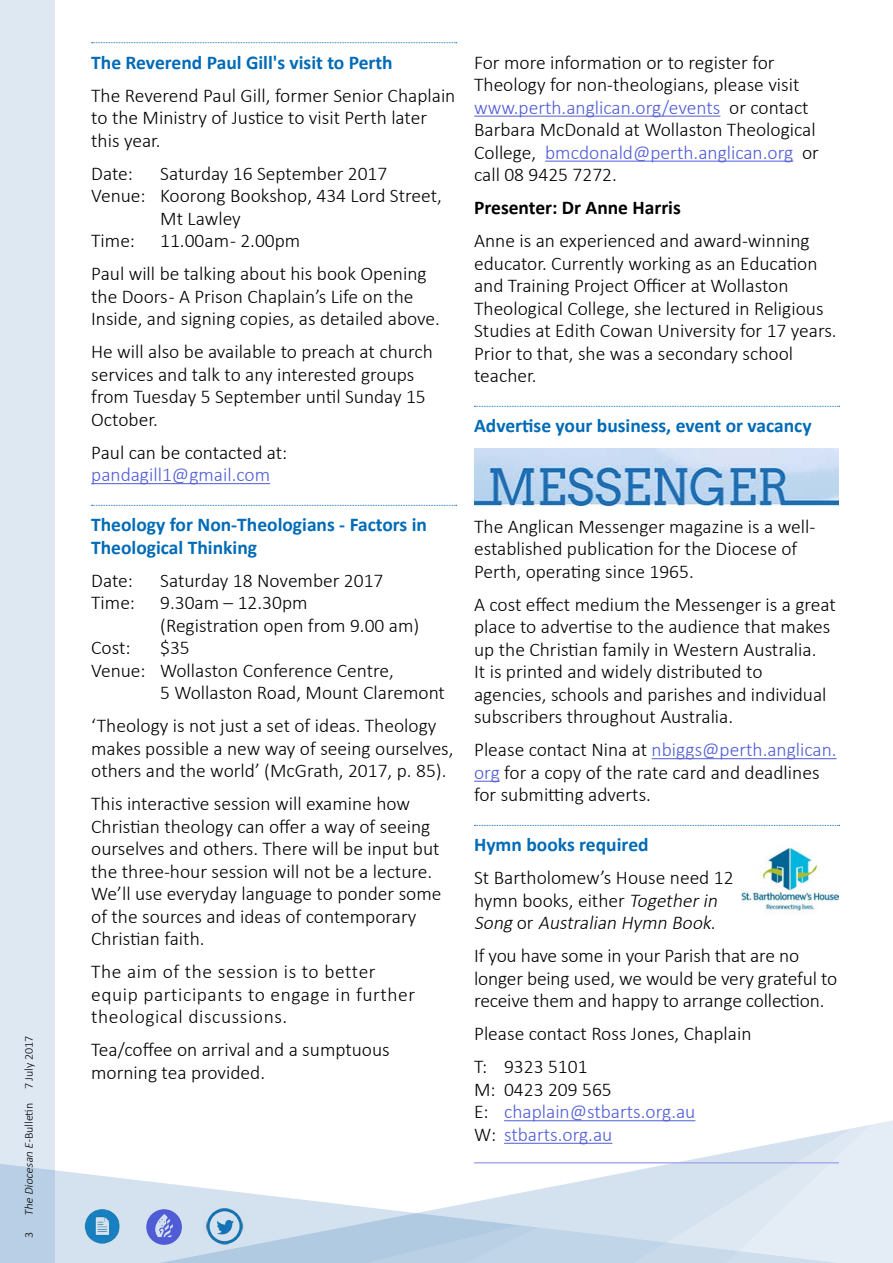
<style>
.page{position:relative;width:893px;height:1263px;background:#fff}
.page>*{position:absolute;margin:0;border:0;box-sizing:border-box;transform-origin:0 0}
.t1{font:300 19.5px/22.5px "Calibri";color:#000}
.t2{font:700 19.5px/22.5px "Calibri";color:#006bb6}
.t3{font:300 19.5px/22.5px "Calibri";letter-spacing:.03em;color:#000}
.t4{font:300 19.5px/22.5px "Calibri";color:#4f5cd6}
.t5{font:700 19.5px "Calibri";color:#000}
.t6{font:300 12px "Calibri";color:#000}
.s1{font-style:italic}
.s2{color:#4f5cd6}
.s3{color:#000}
</style>
<div class="page">
<div style="left:0;top:0;width:54px;height:1263px;background:#dee8f3"></div>
<svg style="left:474px;top:1120px;width:419px;height:143px"></svg>
<svg style="left:0;top:1164px;width:838px;height:99px"></svg>
<svg style="left:92px;top:42px;width:365px;height:1px"></svg>
<hr style="left:91px;top:483px;width:179px;height:1px;background:#4f5cd6">
<svg style="left:92px;top:505px;width:365px;height:1px"></svg>
<hr style="left:474px;top:116px;width:246px;height:1px;background:#4f5cd6">
<hr style="left:545px;top:161px;width:248px;height:1px;background:#4f5cd6">
<svg style="left:474px;top:406px;width:366px;height:1px"></svg>
<hr style="left:652px;top:758px;width:185px;height:1px;background:#4f5cd6">
<svg style="left:474px;top:781px;width:26px;height:1px"></svg>
<svg style="left:474px;top:825px;width:366px;height:1px"></svg>
<hr style="left:504px;top:1120px;width:191px;height:1px;background:#4f5cd6">
<hr style="left:474px;top:1162px;width:365px;height:1px;background:#a7adea">
<hr style="left:504px;top:1143px;width:108px;height:1px;background:#4f5cd6">
<img style="left:474px;top:448px;width:365px;height:58px">
<img style="left:741px;top:847px;width:98px;height:67px">
<img style="left:84px;top:1208px;width:36px;height:36px">
<img style="left:203px;top:1208px;width:43px;height:37px">
<svg style="left:146px;top:1209px;width:36px;height:36px"></svg>
<p class="t6" style="left:21px;top:1216px;width:182px;rotate:-90deg"><span class="s1">The Diocesan E-</span>Bulletin 7 July 2017</p>
<p class="t6" style="left:21px;top:1238px;width:8px;rotate:-90deg">3</p>
<p class="t2" style="left:91px;top:51px;width:303px">The Reverend Paul Gill's visit to Perth</p>
<p class="t1" style="left:91px;top:84px;width:366px">The Reverend Paul Gill, former Senior Chaplain to the Ministry of Justice to visit Perth later this year.</p>
<p class="t1" style="left:91px;top:162px;width:43px">Date:</p>
<p class="t1" style="left:160px;top:162px;width:229px">Saturday 16 September 2017</p>
<p class="t1" style="left:91px;top:184px;width:352px">Venue: Koorong Bookshop, 434 Lord Street,</p>
<p class="t1" style="left:160px;top:207px;width:82px">Mt Lawley</p>
<p class="t1" style="left:91px;top:229px;width:45px">Time:</p>
<p class="t1" style="left:91px;top:224px;width:337px;line-height:33px;text-indent:69px">11.00am - 2.00pm<br>Paul will be talking about his book Opening</p>
<p class="t1" style="left:91px;top:285px;width:350px">the Doors - A Prison Chaplain’s Life on the<br>Inside, and signing copies, as detailed above.</p>
<p class="t1" style="left:91px;top:340px;width:343px">He will also be available to preach at church services and talk to any interested groups from Tuesday 5 September until Sunday 15<br>October.</p>
<p class="t1" style="left:91px;top:441px;width:198px">Paul can be contacted at:</p>
<p class="t4" style="left:91px;top:463px;width:180px">pandagill1@gmail.com</p>
<p class="t2" style="left:91px;top:513px;width:337px">Theology for Non-Theologians - Factors in<br>Theological Thinking</p>
<p class="t1" style="left:91px;top:569px;width:43px">Date:</p>
<p class="t1" style="left:160px;top:569px;width:225px">Saturday 18 November 2017</p>
<p class="t1" style="left:91px;top:591px;width:45px">Time:</p>
<p class="t1" style="left:160px;top:591px;width:261px">9.30am – 12.30pm<br>(Registration open from 9.00 am)</p>
<p class="t1" style="left:91px;top:636px;width:41px">Cost:</p>
<p class="t1" style="left:160px;top:636px;width:31px">$35</p>
<p class="t1" style="left:91px;top:659px;width:304px">Venue: Wollaston Conference Centre,</p>
<p class="t1" style="left:160px;top:681px;width:286px">5 Wollaston Road, Mount Claremont</p>
<p class="t1" style="left:91px;top:714px;width:364px">‘Theology is not just a set of ideas. Theology makes possible a new way of seeing ourselves, others and the world’ (McGrath, 2017, p. 85).</p>
<p class="t1" style="left:91px;top:792px;width:352px">This interactive session will examine how Christian theology can offer a way of seeing ourselves and others. There will be input but the three-hour session will not be a lecture.<br>We’ll use everyday language to ponder some of the sources and ideas of contemporary Christian faith.</p>
<p class="t3" style="left:91px;top:960px;width:325px">The aim of the session is to better equip participants to engage in further theological discussions.</p>
<p class="t1" style="left:91px;top:1038px;width:300px">Tea/coffee on arrival and a sumptuous morning tea provided.</p>
<p class="t1" style="left:474px;top:51px;width:346px">For more information or to register for Theology for non-theologians, please visit <span class="s2">www.perth.anglican.org/events</span> or contact Barbara McDonald at Wollaston Theological College, <span class="s2">bmcdonald@perth.anglican.org</span> or call 08 9425 7272.</p>
<p class="t5" style="left:474px;top:195px;width:208px">Presenter: Dr Anne Harris</p>
<p class="t1" style="left:474px;top:229px;width:364px">Anne is an experienced and award-winning educator. Currently working as an Education and Training Project Officer at Wollaston Theological College, she lectured in Religious Studies at Edith Cowan University for 17 years.<br>Prior to that, she was a secondary school teacher.</p>
<p class="t2" style="left:474px;top:414px;width:339px">Advertise your business, event or vacancy</p>
<p class="t1" style="left:474px;top:515px;width:343px">The Anglican Messenger magazine is a well&shy;established publication for the Diocese of<br>Perth, operating since 1965.</p>
<p class="t1" style="left:474px;top:593px;width:363px">A cost effect medium the Messenger is a great place to advertise to the audience that makes up the Christian family in Western Australia.<br>It is printed and widely distributed to agencies, schools and parishes and individual subscribers throughout Australia.</p>
<p class="t1" style="left:474px;top:738px;width:364px">Please contact Nina at <span class="s2">nbiggs@perth.anglican. org</span> for a copy of the rate card and deadlines for submitting adverts.</p>
<p class="t2" style="left:474px;top:833px;width:176px">Hymn books required</p>
<p class="t1" style="left:474px;top:866px;width:261px">St Bartholomew’s House need 12 hymn books, either <span class="s1">Togetherin<br>Song</span> o r <span class="s1">Australian Hymn Book</span>.</p>
<p class="t1" style="left:474px;top:944px;width:365px">If you have some in your Parish that are no longer being used, we would be very grateful to receive them and happy to arrange collection.</p>
<p class="t1" style="left:474px;top:1017px;width:279px;line-height:33px">Please contact Ross Jones, Chaplain<br>T: 9323 5101</p>
<p class="t4" style="left:474px;top:1078px;width:223px"><span class="s3">M: 0423 209 565<br>E:</span> chaplain@stbarts.org.au<br><span class="s3">W:</span> stbarts.org.au</p>
</div>
